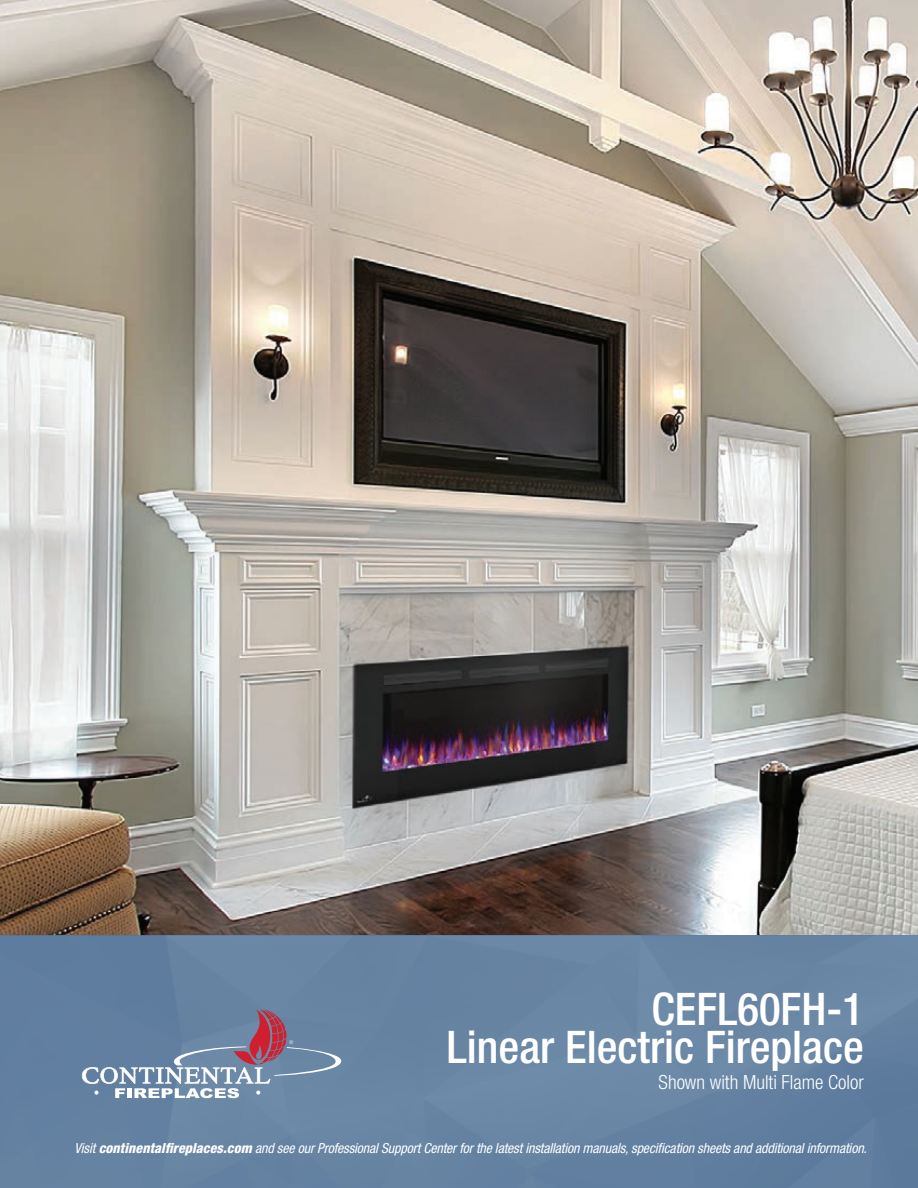
<style>
.page{position:relative;width:918px;height:1188px;background:#fff}
.page>*{position:absolute;margin:0;border:0;box-sizing:border-box;transform-origin:0 0}
.t1{font:500 condensed 45px/37.5px "Helvetica Neue LT Std";color:#fff;text-align:right}
.t2{font:300 condensed 19.5px "Helvetica Neue LT Std";color:#fff}
.t3{font:italic condensed 13.8px "Helvetica Neue LT Std";letter-spacing:-.01em;color:#fff}
.s1{font-weight:800}
</style>
<div class="page">
<img style="left:0;top:0;width:918px;height:936px">
<div style="left:0;top:936px;width:918px;height:252px;background:#6883a2"></div>
<svg style="left:82px;top:1009px;width:259px;height:89px"></svg>
<h1 class="t1" style="left:447px;top:990px;width:419px">CEFL60FH-1<br>Linear Electric Fireplace</h1>
<h2 class="t2" style="left:659px;top:1071px;width:207px">Shown with Multi Flame Color</h2>
<p class="t3" style="left:75px;top:1140px;width:794px">Visit <span class="s1">continentalfireplaces.com</span> and see our Professional Support Center for the latest installation manuals, specification sheets and additional information.</p>
</div>
